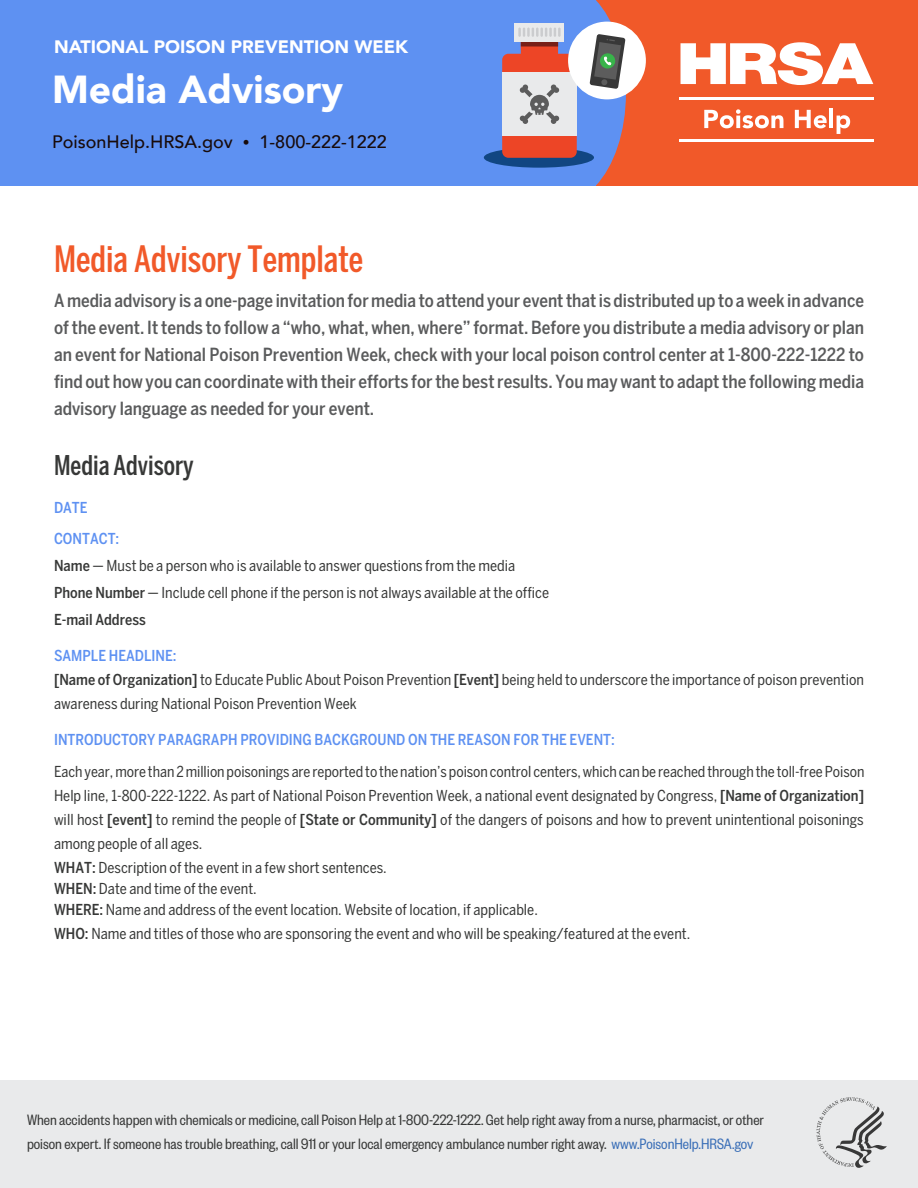
<style>
.page{position:relative;width:918px;height:1188px;background:#fff}
.page>*{position:absolute;margin:0;border:0;box-sizing:border-box;transform-origin:0 0}
.t1{font:900 39px "Avenir";color:#fff}
.t2{font:500 extra-condensed 36px "Benton Sans";color:#f15929}
.t3{font:500 extra-condensed 27px "Benton Sans";color:#373837}
.t4{font:500 condensed 18px/27px "Benton Sans";color:#5a5b5c;text-align:justify}
.t5{font:500 18px "Avenir";color:#180b0b}
.t6{font:900 18px "Avenir";color:#fff}
.t7{font:16.5px/24px "Founders Grotesk Cond";color:#373837}
.t8{font:condensed 15px/24px "Benton Sans";color:#373837}
.t9{font:500 condensed 15px "Benton Sans";color:#5e91f2}
.t10{font:500 condensed 15px "Benton Sans";color:#373837}
.s1{font-size:13.5px}
.s2{font-weight:500}
.s3{color:#396eb7}
</style>
<div class="page">
<div style="left:566px;top:0;width:352px;height:186px;background:#f15929"></div>
<div style="left:0;top:0;width:596px;height:186px;background:#5e91f2"></div>
<div style="left:484px;top:147px;width:110px;height:21px;background:#114682;border-radius:50%"></div>
<svg style="left:502px;top:136px;width:75px;height:22px;background:#e74528"></svg>
<div style="left:502px;top:72px;width:75px;height:64px;background:#e9eaeb"></div>
<svg style="left:520px;top:85px;width:39px;height:39px"></svg>
<div style="left:515px;top:23px;width:49px;height:18px;background:#e9eaeb"></div>
<svg style="left:502px;top:28px;width:75px;height:44px"></svg>
<div style="left:568px;top:22px;width:78px;height:77px;background:#fff;border-radius:50%"></div>
<svg style="left:590px;top:0;width:36px;height:186px"></svg>
<div style="left:0;top:1080px;width:918px;height:108px;background:#e9eaeb"></div>
<svg style="left:816px;top:1097px;width:71px;height:71px"></svg>
<hr style="left:680px;top:97px;width:194px;height:2px;background:#fff">
<hr style="left:680px;top:140px;width:194px;height:2px;background:#fff">
<svg style="left:704px;top:109px;width:79px;height:19px"></svg>
<svg style="left:795px;top:110px;width:32px;height:18px"></svg>
<hr style="left:829px;top:109px;width:4px;height:19px;background:#fff">
<svg style="left:837px;top:115px;width:13px;height:19px"></svg>
<svg style="left:681px;top:42px;width:192px;height:43px"></svg>
<h1 class="t6" style="left:54px;top:32px;width:356px">NATIONAL POISON PREVENTION WEEK</h1>
<h1 class="t1" style="left:52px;top:56px;width:293px">Media Advisory</h1>
<p class="t5" style="left:52px;top:126px;width:199px">PoisonHelp.HRSA.gov <span class="s1">•</span></p>
<p class="t5" style="left:260px;top:126px;width:129px">1-800-222-1222</p>
<h2 class="t2" style="left:54px;top:238px;width:311px">Media Advisory Template</h2>
<p class="t4" style="left:54px;top:287px;width:812px">A media advisory is a one-page invitation for media to attend your event that is distributed up to a week in advance of the event. It tends to follow a “who, what, when, where” format. Before you distribute a media advisory or plan an event for National Poison Prevention Week, check with your local poison control center at 1-800-222-1222 to find out how you can coordinate with their efforts for the best results. You may want to adapt the following media advisory language as needed for your event.</p>
<h3 class="t3" style="left:54px;top:450px;width:141px">Media Advisory</h3>
<p class="t9" style="left:54px;top:499px;width:35px">DATE</p>
<p class="t9" style="left:54px;top:530px;width:67px">CONTACT:</p>
<p class="t8" style="left:54px;top:554px;width:463px"><span class="s2">Name</span> — Must be a person who is available to answer questions from the media</p>
<p class="t8" style="left:54px;top:581px;width:497px"><span class="s2">Phone Number</span> — Include cell phone if the person is not always available at the office</p>
<p class="t10" style="left:54px;top:611px;width:93px">E-mail Address</p>
<p class="t9" style="left:54px;top:647px;width:124px">SAMPLE HEADLINE:</p>
<p class="t8" style="left:54px;top:668px;width:811px"><span class="s2">[Name of Organization]</span> to Educate Public About Poison Prevention <span class="s2">[Event]</span> being held to underscore the importance of poison prevention awareness during National Poison Prevention Week</p>
<p class="t9" style="left:54px;top:731px;width:562px">INTRODUCTORY PARAGRAPH PROVIDING BACKGROUND ON THE REASON FOR THE EVENT:</p>
<p class="t8" style="left:54px;top:759px;width:812px;text-align:justify">Each year, more than 2 million poisonings are reported to the nation’s poison control centers, which can be reached through the toll-free Poison Help line, 1-800-222-1222. As part of National Poison Prevention Week, a national event designated by Congress, <span class="s2">[Name of Organization] </span>will host <span class="s2">[event]</span> to remind the people of <span class="s2">[State or Community]</span> of the dangers of poisons and how to prevent unintentional poisonings among people of all ages.</p>
<p class="t8" style="left:54px;top:855px;width:334px"><span class="s2">WHAT:</span> Description of the event in a few short sentences.</p>
<p class="t8" style="left:54px;top:876px;width:204px"><span class="s2">WHEN:</span> Date and time of the event.</p>
<p class="t8" style="left:54px;top:897px;width:485px"><span class="s2">WHERE:</span> Name and address of the event location. Website of location, if applicable.</p>
<p class="t8" style="left:54px;top:921px;width:638px"><span class="s2">WHO:</span> Name and titles of those who are sponsoring the event and who will be speaking/featured at the event.</p>
<p class="t7" style="left:27px;top:1107px;width:739px">When accidents happen with chemicals or medicine, call Poison Help at 1-800-222-1222. Get help right away from a nurse, pharmacist, or other poison expert. If someone has trouble breathing, call 911 or your local emergency ambulance number right away. <span class="s3">www.PoisonHelp.HRSA.gov</span></p>
</div>
